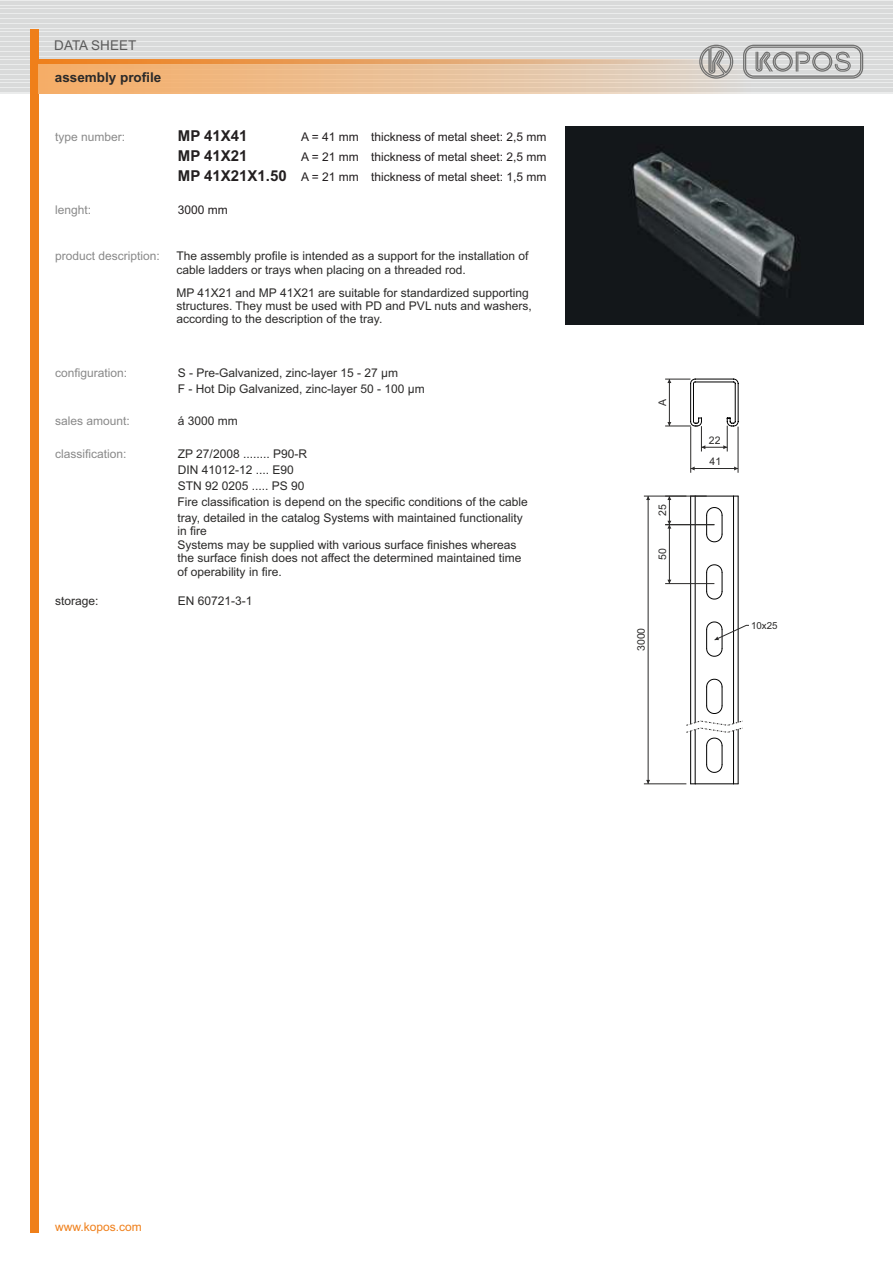
<style>
.page{position:relative;width:893px;height:1263px;background:#fff}
.page>*{position:absolute;margin:0;border:0;box-sizing:border-box;transform-origin:0 0}
.t1{font:700 15px "Arial";color:#231f20}
.t2{font:700 13.5px "Arial";color:#2b2a29}
.t3{font:13.5px "Arial";color:#5b5b5b}
.t4{font:12px/13.4px "Arial";color:#2b2a29}
.t5{font:12px/20.1px "Arial";color:#231f20;text-align:right}
.t6{font:12px "Arial";color:#898989}
.t7{font:12px "Arial";color:#ef7f1a}
.t8{font:10.5px/21.3px "Arial";color:#2b2a29}
.t9{font:9.75px "Arial";color:#2b2a29}
.s1{font-weight:700;font-size:15px}
</style>
<div class="page">
<div style="left:0;top:0;width:893px;height:94px;background:linear-gradient(to right,#e1e2e2,#dfe0e0)"></div>
<hr style="left:0;top:1px;width:893px;height:2px;background:#d9dada">
<hr style="left:0;top:4px;width:893px;height:1px;background:#d9dada">
<hr style="left:0;top:6px;width:893px;height:2px;background:#d9dada">
<hr style="left:0;top:9px;width:893px;height:1px;background:#d9dada">
<hr style="left:0;top:11px;width:893px;height:2px;background:#d9dada">
<hr style="left:0;top:14px;width:893px;height:1px;background:#d9dada">
<hr style="left:0;top:17px;width:893px;height:1px;background:#d9dada">
<hr style="left:0;top:19px;width:893px;height:1px;background:#d9dada">
<hr style="left:0;top:22px;width:893px;height:1px;background:#d9dada">
<hr style="left:0;top:24px;width:893px;height:2px;background:#d9dada">
<hr style="left:0;top:27px;width:893px;height:1px;background:#d9dada">
<hr style="left:0;top:29px;width:893px;height:2px;background:#d9dada">
<hr style="left:0;top:32px;width:893px;height:1px;background:#d9dada">
<hr style="left:0;top:34px;width:893px;height:2px;background:#d9dada">
<hr style="left:0;top:37px;width:893px;height:1px;background:#d9dada">
<hr style="left:0;top:40px;width:893px;height:1px;background:#d9dada">
<hr style="left:0;top:42px;width:893px;height:1px;background:#d9dada">
<hr style="left:0;top:45px;width:893px;height:1px;background:#d9dada">
<hr style="left:0;top:47px;width:893px;height:1px;background:#d9dada">
<hr style="left:0;top:50px;width:893px;height:1px;background:#d9dada">
<hr style="left:0;top:52px;width:893px;height:2px;background:#d9dada">
<hr style="left:0;top:55px;width:893px;height:1px;background:#d9dada">
<hr style="left:0;top:57px;width:893px;height:2px;background:#d9dada">
<hr style="left:0;top:60px;width:893px;height:1px;background:#d9dada">
<hr style="left:0;top:63px;width:893px;height:1px;background:#d9dada">
<hr style="left:0;top:65px;width:893px;height:1px;background:#d9dada">
<hr style="left:0;top:68px;width:893px;height:1px;background:#d9dada">
<hr style="left:0;top:70px;width:893px;height:1px;background:#d9dada">
<hr style="left:0;top:73px;width:893px;height:1px;background:#d9dada">
<hr style="left:0;top:75px;width:893px;height:2px;background:#d9dada">
<hr style="left:0;top:78px;width:893px;height:1px;background:#d9dada">
<hr style="left:0;top:80px;width:893px;height:2px;background:#d9dada">
<hr style="left:0;top:83px;width:893px;height:1px;background:#d9dada">
<hr style="left:0;top:85px;width:893px;height:2px;background:#d9dada">
<hr style="left:0;top:88px;width:893px;height:1px;background:#d9dada">
<hr style="left:0;top:91px;width:893px;height:1px;background:#d9dada">
<div style="left:30px;top:30px;width:8px;height:1203px;background:#ef7f1a"></div>
<svg style="left:38px;top:60px;width:705px;height:4px;background:#e5a367"></svg>
<svg style="left:38px;top:64px;width:825px;height:30px;background:#eac39d"></svg>
<svg style="left:743px;top:45px;width:120px;height:34px"></svg>
<svg style="left:699px;top:45px;width:34px;height:34px"></svg>
<img style="left:566px;top:126px;width:297px;height:199px">
<hr style="left:738px;top:729px;width:1px;height:55px;background:#000">
<hr style="left:695px;top:783px;width:38px;height:1px;background:#000">
<hr style="left:733px;top:731px;width:1px;height:53px;background:#000">
<hr style="left:695px;top:730px;width:1px;height:54px;background:#000">
<hr style="left:690px;top:731px;width:1px;height:53px;background:#000">
<hr style="left:738px;top:496px;width:1px;height:226px;background:#000">
<svg style="left:706px;top:564px;width:17px;height:36px"></svg>
<svg style="left:706px;top:507px;width:17px;height:36px"></svg>
<hr style="left:733px;top:496px;width:1px;height:227px;background:#000">
<hr style="left:695px;top:496px;width:38px;height:1px;background:#000">
<svg style="left:706px;top:678px;width:17px;height:36px"></svg>
<hr style="left:695px;top:496px;width:1px;height:226px;background:#000">
<hr style="left:690px;top:496px;width:1px;height:228px;background:#000">
<svg style="left:686px;top:721px;width:57px;height:52px"></svg>
<svg style="left:665px;top:378px;width:74px;height:73px"></svg>
<hr style="left:738px;top:427px;width:1px;height:46px;background:#2b2a29">
<hr style="left:690px;top:427px;width:1px;height:46px;background:#2b2a29">
<hr style="left:691px;top:468px;width:47px;height:1px;background:#2b2a29">
<hr style="left:665px;top:496px;width:42px;height:1px;background:#2b2a29">
<hr style="left:665px;top:583px;width:49px;height:1px;background:#2b2a29">
<hr style="left:665px;top:524px;width:49px;height:1px;background:#2b2a29">
<hr style="left:669px;top:525px;width:1px;height:59px;background:#2b2a29">
<svg style="left:667px;top:497px;width:4px;height:32px"></svg>
<hr style="left:644px;top:783px;width:42px;height:1px;background:#2b2a29">
<hr style="left:644px;top:496px;width:42px;height:1px;background:#2b2a29">
<hr style="left:648px;top:496px;width:1px;height:288px;background:#2b2a29">
<svg style="left:646px;top:496px;width:4px;height:4px"></svg>
<svg style="left:646px;top:780px;width:4px;height:4px"></svg>
<svg style="left:706px;top:621px;width:43px;height:36px"></svg>
<p class="t3" style="left:54px;top:40px;width:84px">DATA SHEET</p>
<p class="t2" style="left:55px;top:73px;width:108px">assembly profile</p>
<p class="t6" style="left:55px;top:132px;width:72px">type number:</p>
<p class="t1" style="left:178px;top:130px;width:71px">MP 41X41</p>
<p class="t5" style="left:301px;top:128px;width:247px">A = 41 mm thickness of metal sheet: 2,5 mm</p>
<p class="t1" style="left:178px;top:150px;width:71px">MP 41X21</p>
<p class="t5" style="left:178px;top:148px;width:370px">A = 21 mm thickness of metal sheet: 2,5 mm<br><span class="s1">MP 41X21X1.50</span> A = 21 mm thickness of metal sheet: 1,5 mm</p>
<p class="t6" style="left:55px;top:206px;width:38px">lenght:</p>
<p class="t5" style="left:178px;top:201px;width:52px">3000 mm</p>
<p class="t6" style="left:55px;top:252px;width:106px">product description:</p>
<p class="t4" style="left:176px;top:251px;width:354px">The assembly profile is intended as a support for the installation of cable ladders or trays when placing on a threaded rod.</p>
<p class="t4" style="left:176px;top:287px;width:357px">MP 41X21 and MP 41X21 are suitable for standardized supporting structures. They must be used with PD and PVL nuts and washers, according to the description of the tray.</p>
<p class="t6" style="left:55px;top:368px;width:74px">configuration:</p>
<p class="t4" style="left:178px;top:366px;width:248px;line-height:16px">S - Pre-Galvanized, zinc-layer 15 - 27 µm<br>F - Hot Dip Galvanized, zinc-layer 50 - 100 µm</p>
<p class="t6" style="left:55px;top:417px;width:76px">sales amount:</p>
<p class="t4" style="left:178px;top:416px;width:62px">á 3000 mm</p>
<p class="t6" style="left:55px;top:449px;width:73px">classification:</p>
<p class="t4" style="left:178px;top:446px;width:352px;line-height:16px">ZP 27/2008 ........ P90-R<br>DIN 41012-12 .... E90<br>STN 92 0205 ..... PS 90<br>Fire classification is depend on the specific conditions of the cable tray, detailed in the catalog Systems with maintained functionality</p>
<p class="t4" style="left:178px;top:526px;width:345px">in fire<br>Systems may be supplied with various surface finishes whereas the surface finish does not affect the determined maintained time of operability in fire.</p>
<p class="t4" style="left:55px;top:595px;width:45px">storage:</p>
<p class="t4" style="left:178px;top:595px;width:76px">EN 60721-3-1</p>
<p class="t8" style="left:653px;top:406px;width:9px;rotate:-90deg">A</p>
<p class="t8" style="left:653px;top:516px;width:13px;rotate:-90deg">25</p>
<p class="t8" style="left:653px;top:559px;width:13px;rotate:-90deg">50</p>
<p class="t8" style="left:631px;top:651px;width:25px;rotate:-90deg">3000</p>
<p class="t8" style="left:709px;top:431px;width:14px">22<br>41</p>
<p class="t9" style="left:751px;top:622px;width:28px">10x25</p>
<p class="t7" style="left:55px;top:1222px;width:88px">www.kopos.com</p>
</div>
